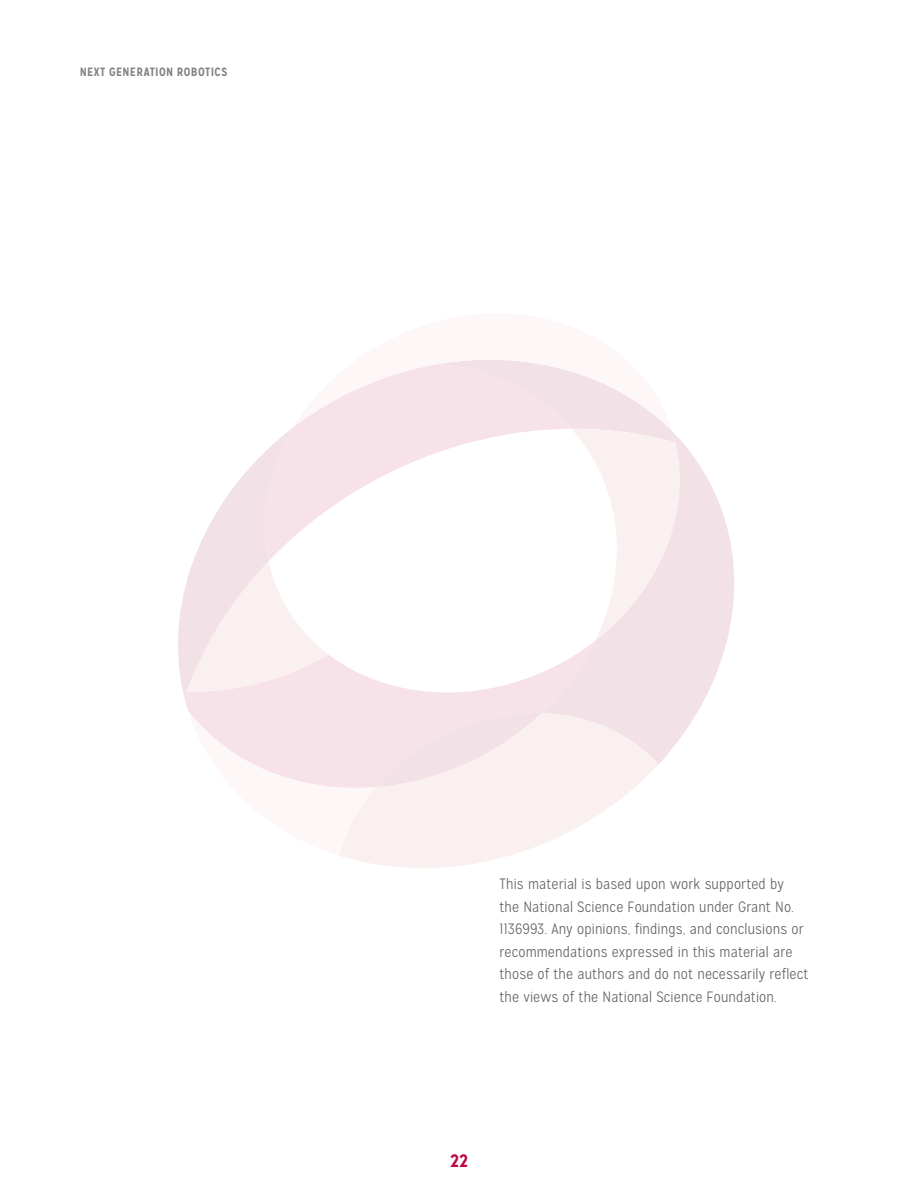
<style>
.page{position:relative;width:918px;height:1188px;background:#fff}
.page>*{position:absolute;margin:0;border:0;box-sizing:border-box;transform-origin:0 0}
.t1{font:700 18px "Mission Gothic";color:#bb0a44}
.t2{font:300 15px/22.5px "Mission Gothic";letter-spacing:.01em;color:#636366}
.t3{font:700 12px "Mission Gothic";letter-spacing:.025em;color:#808285}
</style>
<div class="page">
<svg style="left:692px;top:455px;width:42px;height:266px;fill:#f2e1e6"></svg>
<svg style="left:342px;top:856px;width:164px;height:12px;fill:#fbf0f0"></svg>
<svg style="left:178px;top:360px;width:514px;height:496px"></svg>
<p class="t3" style="left:80px;top:64px;width:149px">NEXT GENERATION ROBOTICS</p>
<p class="t2" style="left:500px;top:873px;width:310px">This material is based upon work supported by<br>the National Science Foundation under Grant No.<br>1136993. Any opinions, findings, and conclusions or recommendations expressed in this material are those of the authors and do not necessarily reflect the views of the National Science Foundation.</p>
<p class="t1" style="left:450px;top:1149px;width:19px">22</p>
</div>
